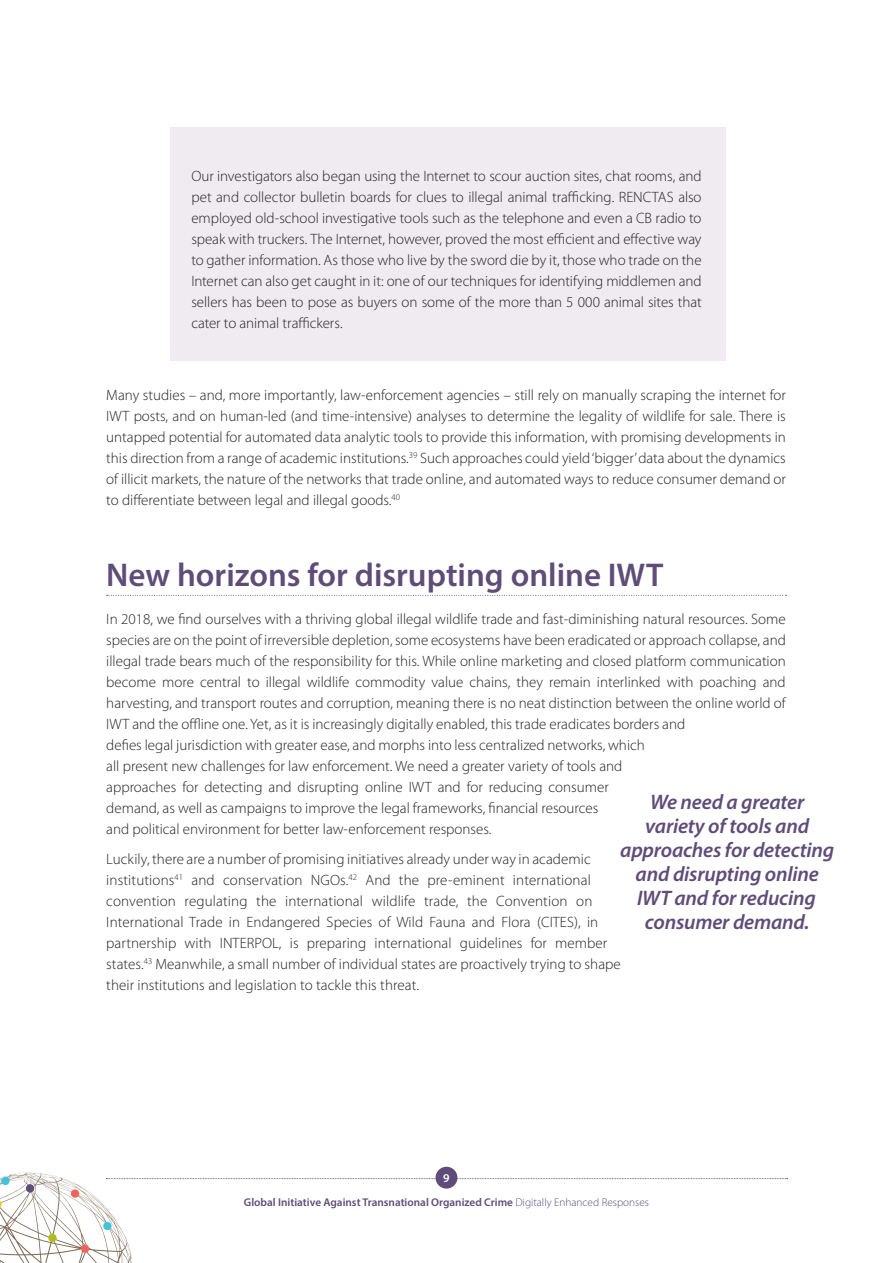
<style>
.page{position:relative;width:893px;height:1263px;background:#fff}
.page>*{position:absolute;margin:0;border:0;box-sizing:border-box;transform-origin:0 0}
.Header_Purple___Rule{font:600 33px "Myriad Pro";color:#5f4c78}
.Quote_Text{font:italic 600 21px/24px "Myriad Pro";letter-spacing:-.01em;color:#5f4c78;text-align:center}
.Body_Text___space_2{font:300 15px/21px "Myriad Pro";color:#231f20}
.Case_Study_Text{font:300 15px/21px "Myriad Pro";letter-spacing:-.005em;color:#231f20;text-align:justify}
.t1{font:600 12px "Myriad Pro";color:#fff}
.t2{font:600 11.25px "Myriad Pro";color:#5f4c78}
.s1{font-weight:300}
</style>
<div class="page">
<div style="left:436px;top:1167px;width:21px;height:21px;background:#5f4c78;border-radius:50%"></div>
<svg style="left:0;top:1173px;width:788px;height:90px"></svg>
<div style="left:26px;top:1184px;width:8px;height:8px;background:#5d4d78;border-radius:50%"></div>
<div style="left:103px;top:1222px;width:9px;height:8px;background:#42c3dc;border-radius:50%"></div>
<div style="left:170px;top:128px;width:556px;height:233px;background:#f0ebf1"></div>
<svg style="left:107px;top:595px;width:679px;height:1px"></svg>
<p class="Case_Study_Text" style="left:191px;top:165px;width:512px">Our investigators also began using the Internet to scour auction sites, chat rooms, and pet and collector bulletin boards for clues to illegal animal trafficking. RENCTAS also employed old-school investigative tools such as the telephone and even a CB radio to speak with truckers. The Internet, however, proved the most efficient and effective way to gather information. As those who live by the sword die by it, those who trade on the Internet can also get caught in it: one of our techniques for identifying middlemen and sellers has been to pose as buyers on some of the more than 5 000 animal sites that cater to animal traffickers.</p>
<p class="Body_Text___space_2" style="left:106px;top:384px;width:681px;text-align:justify">Many studies – and, more importantly, law-enforcement agencies – still rely on manually scraping the internet for IWT posts, and on human-led (and time-intensive) analyses to determine the legality of wildlife for sale. There is untapped potential for automated data analytic tools to provide this information, with promising developments in this direction from a range of academic institutions.<sup>39</sup> Such approaches could yield ‘bigger’ data about the dynamics of illicit markets, the nature of the networks that trade online, and automated ways to reduce consumer demand or to differentiate between legal and illegal goods.<sup>40</sup></p>
<p class="Header_Purple___Rule" style="left:106px;top:554px;width:559px">New horizons for disrupting online IWT</p>
<p class="Body_Text___space_2" style="left:106px;top:609px;width:681px">In 2018, we find ourselves with a thriving global illegal wildlife trade and fast-diminishing natural resources. Some species are on the point of irreversible depletion, some ecosystems have been eradicated or approach collapse, and illegal trade bears much of the responsibility for this. While online marketing and closed platform communication become more central to illegal wildlife commodity value chains, they remain interlinked with poaching and harvesting, and transport routes and corruption, meaning there is no neat distinction between the online world of IWT and the offline one. Yet, as it is increasingly digitally enabled, this trade eradicates borders and<br>defies legal jurisdiction with greater ease, and morphs into less centralized networks, which<br>all present new challenges for law enforcement. We need a greater variety of tools and<br>approaches for detecting and disrupting online IWT and for reducing consumer<br>demand, as well as campaigns to improve the legal frameworks, financial resources<br>and political environment for better law-enforcement responses.</p>
<p class="Body_Text___space_2" style="left:106px;top:848px;width:516px">Luckily, there are a number of promising initiatives already under way in academic institutions<sup>41</sup> and conservation NGOs.<sup>42</sup> And the pre-eminent international convention regulating the international wildlife trade, the Convention on International Trade in Endangered Species of Wild Fauna and Flora (CITES), in partnership with INTERPOL, is preparing international guidelines for member states.<sup>43</sup> Meanwhile, a small number of individual states are proactively trying to shape their institutions and legislation to tackle this threat.</p>
<p class="Quote_Text" style="left:620px;top:789px;width:216px">We need a greater variety of tools and approaches for detecting and disrupting online<br>IWT and for reducing consumer demand.</p>
<p class="t1" style="left:443px;top:1170px;width:8px">9</p>
<p class="t2" style="left:244px;top:1195px;width:407px">Global Initiative Against Transnational Organized Crime <span class="s1">Digitally Enhanced Responses</span></p>
</div>
